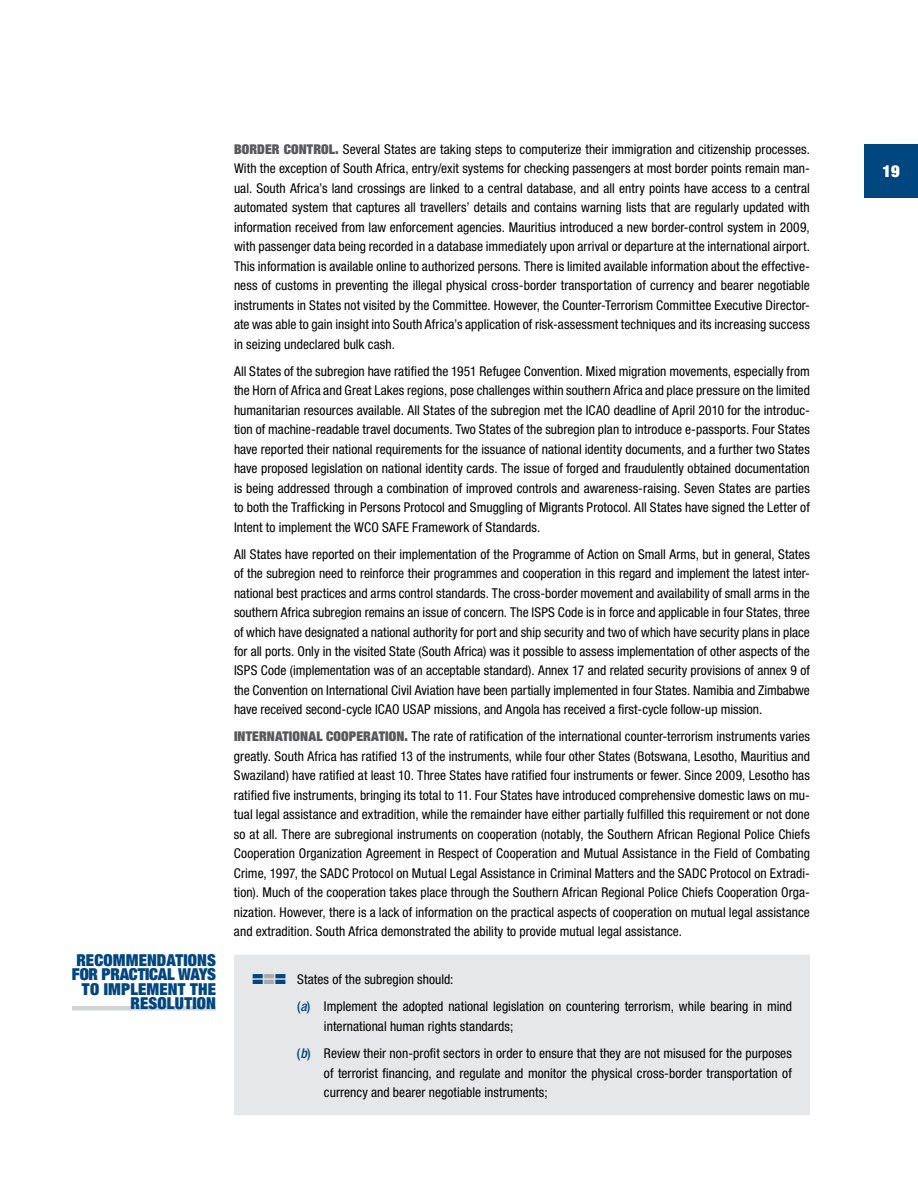
<style>
.page{position:relative;width:918px;height:1188px;background:#fff}
.page>*{position:absolute;margin:0;border:0;box-sizing:border-box;transform-origin:0 0}
.t1{font:900 condensed 16.5px/14.4px "Helvetica Neue LT Std";letter-spacing:.01em;color:#00467f;text-align:right}
.t2{font:900 condensed 16.5px "Helvetica Neue LT Std";color:#fff}
.t3{font:condensed 13.5px/19.5px "Helvetica Neue LT Std";letter-spacing:.005em;color:#000;text-align:justify}
.s1{font-weight:900;color:#58595b}
.s2{color:#00467f}
.s3{color:#a7a9ac}
.s4{font-weight:500;color:#00467f}
.s5{font-weight:500;font-style:italic;color:#00467f}
</style>
<div class="page">
<div style="left:864px;top:144px;width:54px;height:54px;background:#00467f"></div>
<div style="left:234px;top:955px;width:576px;height:160px;background:#e6e7e8"></div>
<hr style="left:72px;top:1006px;width:144px;height:4px;background:#d1d3d4">
<p class="t1" style="left:72px;top:952px;width:146px">RECOMMENDATIONS<br>FOR PRACTICAL WAYS<br>TO IMPLEMENT THE<br>RESOLUTION</p>
<p class="t3" style="left:234px;top:139px;width:578px"><span class="s1">BORDER CONTROL.</span> Several States are taking steps to computerize their immigration and citizenship processes.<br>With the exception of South Africa, entry/exit systems for checking passengers at most border points remain man&shy;ual. South Africa’s land crossings are linked to a central database, and all entry points have access to a central automated system that captures all travellers’ details and contains warning lists that are regularly updated with information received from law enforcement agencies. Mauritius introduced a new border-control system in 2009, with passenger data being recorded in a database immediately upon arrival or departure at the international airport.<br>This information is available online to authorized persons. There is limited available information about the effective&shy;ness of customs in preventing the illegal physical cross-border transportation of currency and bearer negotiable instruments in States not visited by the Committee. However, the Counter-Terrorism Committee Executive Director&shy;ate was able to gain insight into South Africa’s application of risk-assessment techniques and its increasing success in seizing undeclared bulk cash.</p>
<p class="t3" style="left:234px;top:361px;width:578px">All States of the subregion have ratified the 1951 Refugee Convention. Mixed migration movements, especially from the Horn of Africa and Great Lakes regions, pose challenges within southern Africa and place pressure on the limited humanitarian resources available. All States of the subregion met the ICAO deadline of April 2010 for the introduc&shy;tion of machine-readable travel documents. Two States of the subregion plan to introduce e-passports. Four States have reported their national requirements for the issuance of national identity documents, and a further two States have proposed legislation on national identity cards. The issue of forged and fraudulently obtained documentation is being addressed through a combination of improved controls and awareness-raising. Seven States are parties to both the Trafficking in Persons Protocol and Smuggling of Migrants Protocol. All States have signed the Letter of Intent to implement the WCO SAFE Framework of Standards.</p>
<p class="t3" style="left:234px;top:544px;width:578px">All States have reported on their implementation of the Programme of Action on Small Arms, but in general, States of the subregion need to reinforce their programmes and cooperation in this regard and implement the latest inter&shy;national best practices and arms control standards. The cross-border movement and availability of small arms in the southern Africa subregion remains an issue of concern. The ISPS Code is in force and applicable in four States, three of which have designated a national authority for port and ship security and two of which have security plans in place for all ports. Only in the visited State (South Africa) was it possible to assess implementation of other aspects of the ISPS Code (implementation was of an acceptable standard). Annex 17 and related security provisions of annex 9 of the Convention on International Civil Aviation have been partially implemented in four States. Namibia and Zimbabwe have received second-cycle ICAO USAP missions, and Angola has received a first-cycle follow-up mission.</p>
<p class="t3" style="left:234px;top:727px;width:578px"><span class="s1">INTERNATIONAL COOPERATION.</span> The rate of ratification of the international counter-terrorism instruments varies greatly. South Africa has ratified 13 of the instruments, while four other States (Botswana, Lesotho, Mauritius and Swaziland) have ratified at least 10. Three States have ratified four instruments or fewer. Since 2009, Lesotho has ratified five instruments, bringing its total to 11. Four States have introduced comprehensive domestic laws on mu&shy;tual legal assistance and extradition, while the remainder have either partially fulfilled this requirement or not done so at all. There are subregional instruments on cooperation (notably, the Southern African Regional Police Chiefs Cooperation Organization Agreement in Respect of Cooperation and Mutual Assistance in the Field of Combating Crime, 1997, the SADC Protocol on Mutual Legal Assistance in Criminal Matters and the SADC Protocol on Extradi&shy;tion). Much of the cooperation takes place through the Southern African Regional Police Chiefs Cooperation Orga&shy;nization. However, there is a lack of information on the practical aspects of cooperation on mutual legal assistance and extradition. South Africa demonstrated the ability to provide mutual legal assistance.</p>
<p class="t3" style="left:297px;top:965px;width:496px;line-height:27.6px;text-indent:-45px"><span class="s2">•</span><span class="s3">•</span><span class="s2">•</span> States of the subregion should:<br><span class="s4">(</span><span class="s5">a</span><span class="s4">)</span> Implement the adopted national legislation on countering terrorism, while bearing in mind</p>
<p class="t3" style="left:297px;top:1012px;width:496px;line-height:27.6px;text-indent:27px">international human rights standards;<br><span class="s4">(</span><span class="s5">b</span><span class="s4">)</span> Review their non-profit sectors in order to ensure that they are not misused for the purposes</p>
<p class="t3" style="left:324px;top:1063px;width:469px">of terrorist financing, and regulate and monitor the physical cross-border transportation of currency and bearer negotiable instruments;</p>
<p class="t2" style="left:882px;top:160px;width:19px">19</p>
</div>
